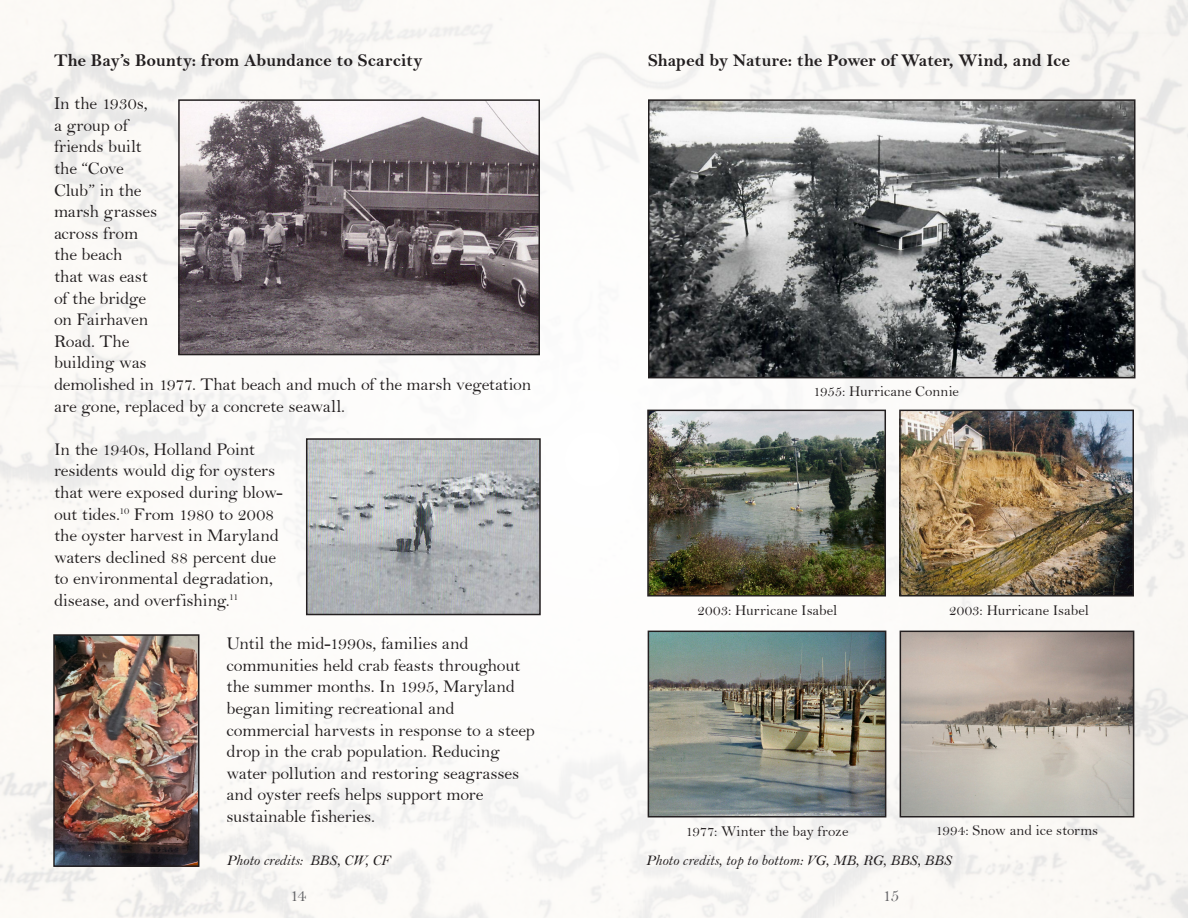
<style>
.page{position:relative;width:1188px;height:918px;background:#fff}
.page>*{position:absolute;margin:0;border:0;box-sizing:border-box;transform-origin:0 0}
.t1{font:18px/21.6px "Bell";letter-spacing:-.01em;color:#231f20}
.t2{font:18px "Bell MT Bold";color:#231f20}
.t3{font:18px "Bell";color:#636366}
.t4{font:15px "Bell";color:#231f20}
.t5{font:15px "Bell MT Italic";letter-spacing:.01em;color:#231f20}
.s1{font-family:"Minion Pro"}
</style>
<div class="page">
<img style="left:181px;top:102px;width:356px;height:250px">
<div style="left:178px;top:99px;width:362px;height:256px;border:2px solid #231f20"></div>
<img style="left:309px;top:441px;width:229px;height:171px">
<div style="left:306px;top:438px;width:235px;height:177px;border:2px solid #231f20"></div>
<img style="left:56px;top:637px;width:140px;height:227px">
<div style="left:53px;top:634px;width:146px;height:233px;border:2px solid #231f20"></div>
<img style="left:651px;top:102px;width:482px;height:273px">
<div style="left:648px;top:99px;width:488px;height:279px;border:2px solid #231f20"></div>
<img style="left:650px;top:413px;width:233px;height:181px">
<div style="left:647px;top:410px;width:239px;height:187px;border:2px solid #231f20"></div>
<img style="left:902px;top:413px;width:229px;height:181px">
<div style="left:899px;top:410px;width:235px;height:187px;border:2px solid #231f20"></div>
<img style="left:651px;top:634px;width:232px;height:181px">
<div style="left:648px;top:631px;width:238px;height:187px;border:2px solid #231f20"></div>
<img style="left:903px;top:634px;width:228px;height:181px">
<div style="left:900px;top:631px;width:234px;height:187px;border:2px solid #231f20"></div>
<p class="t2" style="left:54px;top:50px;width:370px">The Bay’s Bounty: from Abundance to Scarcity</p>
<p class="t1" style="left:54px;top:93px;width:479px"><span class="s1">I</span>n the 1930s,<br>a group of<br>friends built<br>the “Cove<br>Club” in the<br>marsh grasses<br>across from<br>the beach<br>that was east<br>of the bridge<br>on Fairhaven<br>Road. The<br>building was<br>demolished in 1977. That beach and much of the marsh vegetation are gone, replaced by a concrete seawall.</p>
<p class="t1" style="left:54px;top:438px;width:230px">In the 1940s, Holland Point residents would dig for oysters that were exposed during blow&shy;out tides.<sup>10</sup> From 1980 to 2008 the oyster harvest in Maryland waters declined 88 percent due to environmental degradation, disease, and overfishing.<sup>11</sup></p>
<p class="t1" style="left:226px;top:633px;width:310px">Until the mid-1990s, families and communities held crab feasts throughout the summer months. In 1995, Maryland began limiting recreational and commercial harvests in response to a steep drop in the crab population. Reducing water pollution and restoring seagrasses and oyster reefs helps support more sustainable fisheries.</p>
<p class="t5" style="left:226px;top:852px;width:166px">Photo credits: BBS, CW, CF</p>
<p class="t2" style="left:648px;top:50px;width:424px">Shaped by Nature: the Power of Water, Wind, and Ice</p>
<p class="t4" style="left:813px;top:382px;width:147px">1955: Hurricane Connie</p>
<p class="t4" style="left:697px;top:601px;width:141px">2003: Hurricane Isabel</p>
<p class="t4" style="left:949px;top:601px;width:141px">2003: Hurricane Isabel</p>
<p class="t4" style="left:686px;top:822px;width:164px">1977: Winter the bay froze</p>
<p class="t4" style="left:935px;top:821px;width:164px">1994: Snow and ice storms</p>
<p class="t5" style="left:646px;top:851px;width:307px">Photo credits, top to bottom: VG, MB, RG, BBS, BBS</p>
<p class="t3" style="left:290px;top:884px;width:18px">14</p>
<p class="t3" style="left:883px;top:884px;width:18px">15</p>
</div>
